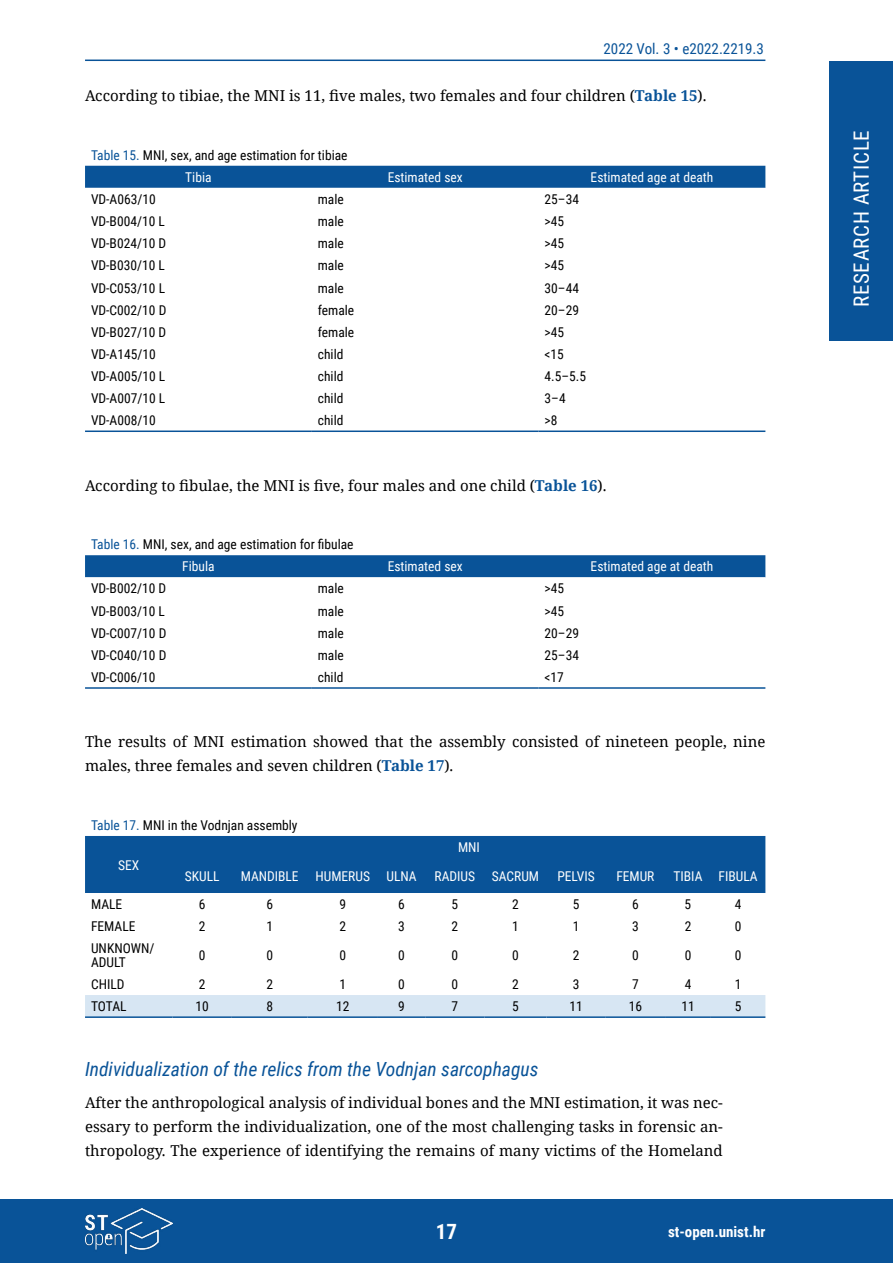
<style>
.page{position:relative;width:893px;height:1263px;background:#fff}
.page>*{position:absolute;margin:0;border:0;box-sizing:border-box;transform-origin:0 0}
.t1{font:21px "Roboto Condensed";letter-spacing:.035em;color:#fff}
.t2{font:700 21px "Roboto Condensed";color:#fff}
.t3{font:italic 19.5px "Roboto Condensed";color:#095398}
.t4{font:15px/24px "Noto Serif";color:#000}
.t5{font:15px "Roboto Condensed";color:#095398}
.t6{font:700 15px "Roboto Condensed";color:#fff}
.t7{font:13.5px/22.2px "Roboto Condensed";color:#000}
.t8{font:13.5px "Roboto Condensed";color:#fff}
.s1{font-weight:700;color:#095398}
.s2{color:#095398}
.s3{color:#fff}
</style>
<div class="page">
<div style="left:829px;top:61px;width:64px;height:279px;background:#095398"></div>
<div style="left:0;top:1199px;width:893px;height:64px;background:#095398"></div>
<hr style="left:85px;top:60px;width:680px;height:1px;background:#095398">
<img style="left:85px;top:1209px;width:87px;height:44px">
<div style="left:85px;top:166px;width:680px;height:22px;background:#095398"></div>
<hr style="left:85px;top:430px;width:227px;height:2px;background:#095398">
<hr style="left:312px;top:430px;width:227px;height:2px;background:#095398">
<hr style="left:539px;top:430px;width:226px;height:2px;background:#095398">
<div style="left:85px;top:555px;width:680px;height:22px;background:#095398"></div>
<svg style="left:85px;top:577px;width:680px;height:1px"></svg>
<hr style="left:85px;top:687px;width:227px;height:2px;background:#095398">
<hr style="left:312px;top:687px;width:227px;height:2px;background:#095398">
<hr style="left:539px;top:687px;width:226px;height:2px;background:#095398">
<div style="left:85px;top:836px;width:680px;height:57px;background:#095398"></div>
<div style="left:85px;top:995px;width:680px;height:21px;background:#d7e6f3"></div>
<hr style="left:85px;top:1016px;width:87px;height:2px;background:#095398">
<hr style="left:172px;top:1016px;width:60px;height:2px;background:#095398">
<hr style="left:232px;top:1016px;width:76px;height:2px;background:#095398">
<hr style="left:308px;top:1016px;width:70px;height:2px;background:#095398">
<hr style="left:378px;top:1016px;width:47px;height:2px;background:#095398">
<hr style="left:425px;top:1016px;width:59px;height:2px;background:#095398">
<hr style="left:484px;top:1016px;width:62px;height:2px;background:#095398">
<hr style="left:546px;top:1016px;width:60px;height:2px;background:#095398">
<hr style="left:606px;top:1016px;width:59px;height:2px;background:#095398">
<hr style="left:665px;top:1016px;width:46px;height:2px;background:#095398">
<hr style="left:711px;top:1016px;width:54px;height:2px;background:#095398">
<p class="t5" style="left:603px;top:38px;width:162px">2022 Vol. 3 • e2022.2219.3</p>
<p class="t4" style="left:85px;top:83px;width:623px">According to tibiae, the MNI is 11, five males, two females and four children (<span class="s1">Table 15</span>).</p>
<p class="t7" style="left:185px;top:143px;width:164px;text-indent:-94px"><span class="s2">Table 15.</span> MNI, sex, and age estimation for tibiae<br><span class="s3">Tibia</span></p>
<p class="t8" style="left:388px;top:168px;width:77px">Estimated sex</p>
<p class="t8" style="left:591px;top:168px;width:124px">Estimated age at death</p>
<p class="t7" style="left:91px;top:188px;width:66px">VD-A063/10</p>
<p class="t7" style="left:318px;top:188px;width:28px">male</p>
<p class="t7" style="left:545px;top:188px;width:36px">25–34</p>
<p class="t7" style="left:91px;top:210px;width:75px">VD-B004/10 L</p>
<p class="t7" style="left:318px;top:210px;width:28px">male</p>
<p class="t7" style="left:545px;top:210px;width:21px">&gt;45</p>
<p class="t7" style="left:91px;top:232px;width:77px">VD-B024/10 D</p>
<p class="t7" style="left:318px;top:232px;width:28px">male</p>
<p class="t7" style="left:545px;top:232px;width:21px">&gt;45</p>
<p class="t7" style="left:91px;top:254px;width:75px">VD-B030/10 L</p>
<p class="t7" style="left:318px;top:254px;width:28px">male</p>
<p class="t7" style="left:545px;top:254px;width:21px">&gt;45</p>
<p class="t7" style="left:91px;top:276px;width:76px">VD-C053/10 L</p>
<p class="t7" style="left:318px;top:276px;width:28px">male</p>
<p class="t7" style="left:545px;top:276px;width:36px">30–44</p>
<p class="t7" style="left:91px;top:298px;width:77px">VD-C002/10 D</p>
<p class="t7" style="left:318px;top:298px;width:38px">female</p>
<p class="t7" style="left:545px;top:298px;width:36px">20–29</p>
<p class="t7" style="left:91px;top:320px;width:77px">VD-B027/10 D</p>
<p class="t7" style="left:318px;top:320px;width:38px">female</p>
<p class="t7" style="left:545px;top:320px;width:21px">&gt;45</p>
<p class="t7" style="left:91px;top:342px;width:66px">VD-A145/10</p>
<p class="t7" style="left:318px;top:342px;width:27px">child</p>
<p class="t7" style="left:545px;top:342px;width:21px">&lt;15</p>
<p class="t7" style="left:91px;top:365px;width:76px">VD-A005/10 L</p>
<p class="t7" style="left:318px;top:365px;width:27px">child</p>
<p class="t7" style="left:545px;top:365px;width:43px">4.5–5.5</p>
<p class="t7" style="left:91px;top:387px;width:76px">VD-A007/10 L</p>
<p class="t7" style="left:318px;top:387px;width:27px">child</p>
<p class="t7" style="left:545px;top:387px;width:23px">3–4</p>
<p class="t7" style="left:91px;top:409px;width:66px">VD-A008/10</p>
<p class="t7" style="left:318px;top:409px;width:27px">child</p>
<p class="t7" style="left:545px;top:409px;width:14px">&gt;8</p>
<p class="t4" style="left:85px;top:473px;width:523px">According to fibulae, the MNI is five, four males and one child (<span class="s1">Table 16</span>).</p>
<p class="t7" style="left:182px;top:533px;width:173px;text-indent:-91px"><span class="s2">Table 16.</span> MNI, sex, and age estimation for fibulae<br><span class="s3">Fibula</span></p>
<p class="t8" style="left:388px;top:557px;width:77px">Estimated sex</p>
<p class="t8" style="left:591px;top:557px;width:124px">Estimated age at death</p>
<p class="t7" style="left:91px;top:577px;width:77px">VD-B002/10 D</p>
<p class="t7" style="left:318px;top:577px;width:28px">male</p>
<p class="t7" style="left:545px;top:577px;width:21px">&gt;45</p>
<p class="t7" style="left:91px;top:599px;width:75px">VD-B003/10 L</p>
<p class="t7" style="left:318px;top:599px;width:28px">male</p>
<p class="t7" style="left:545px;top:599px;width:21px">&gt;45</p>
<p class="t7" style="left:91px;top:621px;width:77px">VD-C007/10 D</p>
<p class="t7" style="left:318px;top:621px;width:28px">male</p>
<p class="t7" style="left:545px;top:621px;width:36px">20–29</p>
<p class="t7" style="left:91px;top:643px;width:77px">VD-C040/10 D</p>
<p class="t7" style="left:318px;top:643px;width:28px">male</p>
<p class="t7" style="left:545px;top:643px;width:36px">25–34</p>
<p class="t7" style="left:91px;top:666px;width:66px">VD-C006/10</p>
<p class="t7" style="left:318px;top:666px;width:27px">child</p>
<p class="t7" style="left:545px;top:666px;width:21px">&lt;17</p>
<p class="t4" style="left:85px;top:729px;width:682px">The results of MNI estimation showed that the assembly consisted of nineteen people, nine males, three females and seven children (<span class="s1">Table 17</span>).</p>
<p class="t7" style="left:91px;top:813px;width:208px"><span class="s2">Table 17.</span> MNI in the Vodnjan assembly</p>
<p class="t8" style="left:118px;top:855px;width:23px">SEX</p>
<p class="t8" style="left:458px;top:838px;width:23px">MNI</p>
<p class="t8" style="left:185px;top:866px;width:36px">SKULL</p>
<p class="t8" style="left:241px;top:866px;width:178px">MANDIBLE HUMERUS ULNA</p>
<p class="t8" style="left:435px;top:866px;width:106px">RADIUS SACRUM</p>
<p class="t8" style="left:557px;top:866px;width:39px">PELVIS</p>
<p class="t8" style="left:616px;top:866px;width:40px">FEMUR</p>
<p class="t8" style="left:673px;top:866px;width:86px">TIBIA FIBULA</p>
<p class="t7" style="left:91px;top:893px;width:33px">MALE</p>
<p class="t7" style="left:199px;top:893px;width:8px">6</p>
<p class="t7" style="left:266px;top:893px;width:8px">6</p>
<p class="t7" style="left:339px;top:893px;width:8px">9</p>
<p class="t7" style="left:398px;top:893px;width:8px">6</p>
<p class="t7" style="left:452px;top:893px;width:8px">5</p>
<p class="t7" style="left:512px;top:893px;width:8px">2</p>
<p class="t7" style="left:573px;top:893px;width:8px">5</p>
<p class="t7" style="left:632px;top:893px;width:8px">6</p>
<p class="t7" style="left:685px;top:893px;width:8px">5</p>
<p class="t7" style="left:735px;top:893px;width:8px">4</p>
<p class="t7" style="left:91px;top:915px;width:46px">FEMALE</p>
<p class="t7" style="left:199px;top:915px;width:8px">2</p>
<p class="t7" style="left:266px;top:915px;width:8px">1</p>
<p class="t7" style="left:339px;top:915px;width:8px">2</p>
<p class="t7" style="left:398px;top:915px;width:8px">3</p>
<p class="t7" style="left:452px;top:915px;width:8px">2</p>
<p class="t7" style="left:512px;top:915px;width:8px">1</p>
<p class="t7" style="left:573px;top:915px;width:8px">1</p>
<p class="t7" style="left:632px;top:915px;width:8px">3</p>
<p class="t7" style="left:685px;top:915px;width:8px">2</p>
<p class="t7" style="left:735px;top:915px;width:8px">0</p>
<p class="t7" style="left:91px;top:941px;width:65px;line-height:13.5px">UNKNOWN/<br>ADULT</p>
<p class="t7" style="left:199px;top:944px;width:8px">0</p>
<p class="t7" style="left:266px;top:944px;width:8px">0</p>
<p class="t7" style="left:339px;top:944px;width:8px">0</p>
<p class="t7" style="left:398px;top:944px;width:8px">0</p>
<p class="t7" style="left:452px;top:944px;width:8px">0</p>
<p class="t7" style="left:512px;top:944px;width:8px">0</p>
<p class="t7" style="left:573px;top:944px;width:8px">2</p>
<p class="t7" style="left:632px;top:944px;width:8px">0</p>
<p class="t7" style="left:685px;top:944px;width:8px">0</p>
<p class="t7" style="left:735px;top:944px;width:8px">0</p>
<p class="t7" style="left:91px;top:973px;width:35px">CHILD</p>
<p class="t7" style="left:199px;top:973px;width:8px">2</p>
<p class="t7" style="left:266px;top:973px;width:8px">2</p>
<p class="t7" style="left:339px;top:973px;width:8px">1</p>
<p class="t7" style="left:398px;top:973px;width:8px">0</p>
<p class="t7" style="left:452px;top:973px;width:8px">0</p>
<p class="t7" style="left:512px;top:973px;width:8px">2</p>
<p class="t7" style="left:573px;top:973px;width:8px">3</p>
<p class="t7" style="left:632px;top:973px;width:8px">7</p>
<p class="t7" style="left:685px;top:973px;width:8px">4</p>
<p class="t7" style="left:735px;top:973px;width:8px">1</p>
<p class="t7" style="left:91px;top:995px;width:37px">TOTAL</p>
<p class="t7" style="left:196px;top:995px;width:15px">10</p>
<p class="t7" style="left:266px;top:995px;width:8px">8</p>
<p class="t7" style="left:336px;top:995px;width:15px">12</p>
<p class="t7" style="left:398px;top:995px;width:8px">9</p>
<p class="t7" style="left:452px;top:995px;width:8px">7</p>
<p class="t7" style="left:512px;top:995px;width:8px">5</p>
<p class="t7" style="left:569px;top:995px;width:15px">11</p>
<p class="t7" style="left:629px;top:995px;width:15px">16</p>
<p class="t7" style="left:681px;top:995px;width:15px">11</p>
<p class="t7" style="left:735px;top:995px;width:8px">5</p>
<h2 class="t3" style="left:85px;top:1055px;width:455px">Individualization of the relics from the Vodnjan sarcophagus</h2>
<p class="t4" style="left:85px;top:1090px;width:639px;text-align:justify">After the anthropological analysis of individual bones and the MNI estimation, it was nec&shy;essary to perform the individualization, one of the most challenging tasks in forensic an&shy;thropology. The experience of identifying the remains of many victims of the Homeland</p>
<h1 class="t2" style="left:436px;top:1217px;width:23px">17</h1>
<p class="t6" style="left:668px;top:1221px;width:99px">st-open.unist.hr</p>
<h1 class="t1" style="left:847px;top:307px;width:179px;rotate:-90deg">RESEARCH ARTICLE</h1>
</div>
